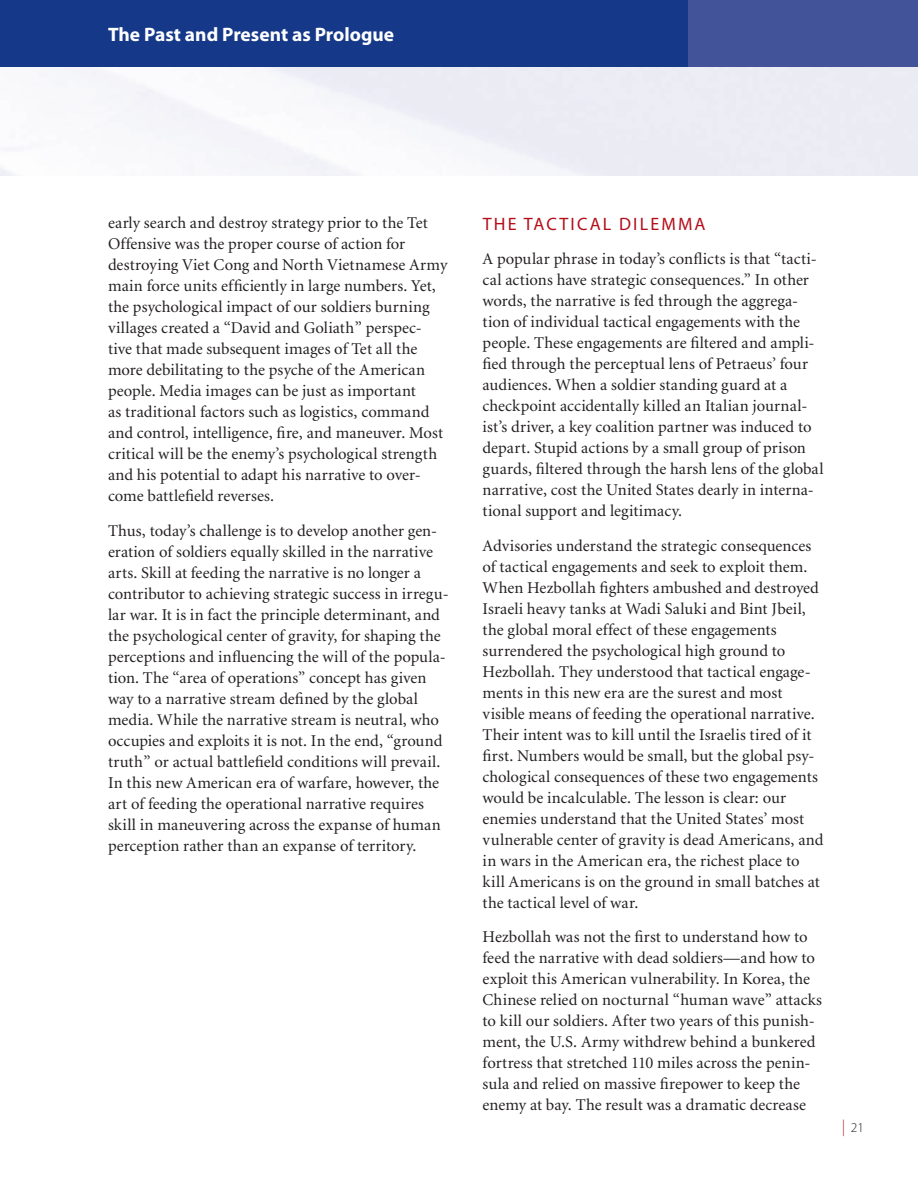
<style>
.page{position:relative;width:918px;height:1188px;background:#fff}
.page>*{position:absolute;margin:0;border:0;box-sizing:border-box;transform-origin:0 0}
.t1{font:700 19.5px "Myriad Pro";color:#fff}
.Level_1{font:18px "Myriad Pro";letter-spacing:.12em;color:#b50e1a}
.Body_text{font:16.5px/21px "Minion";letter-spacing:.005em;color:#231f20}
.t2{font:300 13.5px "Myriad Pro";color:#231f20}
.s1{font-size:16.5px;color:#b50e1a}
</style>
<div class="page">
<div style="left:0;top:0;width:688px;height:68px;background:#153889"></div>
<div style="left:688px;top:0;width:230px;height:68px;background:#435399"></div>
<p class="t1" style="left:108px;top:21px;width:288px">The Past and Present as Prologue</p>
<p class="Body_text" style="left:108px;top:213px;width:341px">early search and destroy strategy prior to the Tet Offensive was the proper course of action for destroying Viet Cong and North Vietnamese Army main force units efficiently in large numbers. Yet, the psychological impact of our soldiers burning villages created a “David and Goliath” perspec&shy;tive that made subsequent images of Tet all the more debilitating to the psyche of the American people. Media images can be just as important<br>as traditional factors such as logistics, command and control, intelligence, fire, and maneuver. Most critical will be the enemy’s psychological strength and his potential to adapt his narrative to over&shy;come battlefield reverses.</p>
<p class="Body_text" style="left:108px;top:521px;width:342px">Thus, today’s challenge is to develop another gen&shy;eration of soldiers equally skilled in the narrative arts. Skill at feeding the narrative is no longer a contributor to achieving strategic success in irregu&shy;lar war. It is in fact the principle determinant, and the psychological center of gravity, for shaping the perceptions and influencing the will of the popula&shy;tion. The “area of operations” concept has given way to a narrative stream defined by the global media. While the narrative stream is neutral, who occupies and exploits it is not. In the end, “ground truth” or actual battlefield conditions will prevail.<br>In this new American era of warfare, however, the art of feeding the operational narrative requires skill in maneuvering across the expanse of human perception rather than an expanse of territory.</p>
<p class="Level_1" style="left:483px;top:212px;width:224px">THE TACTICAL DILEMMA</p>
<p class="Body_text" style="left:483px;top:249px;width:342px">A popular phrase in today’s conflicts is that “tacti&shy;cal actions have strategic consequences.” In other words, the narrative is fed through the aggrega&shy;tion of individual tactical engagements with the people. These engagements are filtered and ampli&shy;fied through the perceptual lens of Petraeus’ four audiences. When a soldier standing guard at a checkpoint accidentally killed an Italian journal&shy;ist’s driver, a key coalition partner was induced to depart. Stupid actions by a small group of prison guards, filtered through the harsh lens of the global narrative, cost the United States dearly in interna&shy;tional support and legitimacy.</p>
<p class="Body_text" style="left:483px;top:535px;width:342px">Advisories understand the strategic consequences of tactical engagements and seek to exploit them.<br>When Hezbollah fighters ambushed and destroyed Israeli heavy tanks at Wadi Saluki and Bint Jbeil, the global moral effect of these engagements surrendered the psychological high ground to Hezbollah. They understood that tactical engage&shy;ments in this new era are the surest and most visible means of feeding the operational narrative.<br>Their intent was to kill until the Israelis tired of it first. Numbers would be small, but the global psy&shy;chological consequences of these two engagements would be incalculable. The lesson is clear: our enemies understand that the United States’ most vulnerable center of gravity is dead Americans, and in wars in the American era, the richest place to kill Americans is on the ground in small batches at the tactical level of war.</p>
<p class="Body_text" style="left:483px;top:927px;width:341px">Hezbollah was not the first to understand how to feed the narrative with dead soldiers—and how to exploit this American vulnerability. In Korea, the Chinese relied on nocturnal “human wave” attacks to kill our soldiers. After two years of this punish&shy;ment, the U.S. Army withdrew behind a bunkered fortress that stretched 110 miles across the penin&shy;sula and relied on massive firepower to keep the enemy at bay. The result was a dramatic decrease</p>
<p class="t2" style="left:842px;top:1120px;width:23px"><span class="s1">|</span> 21</p>
</div>
